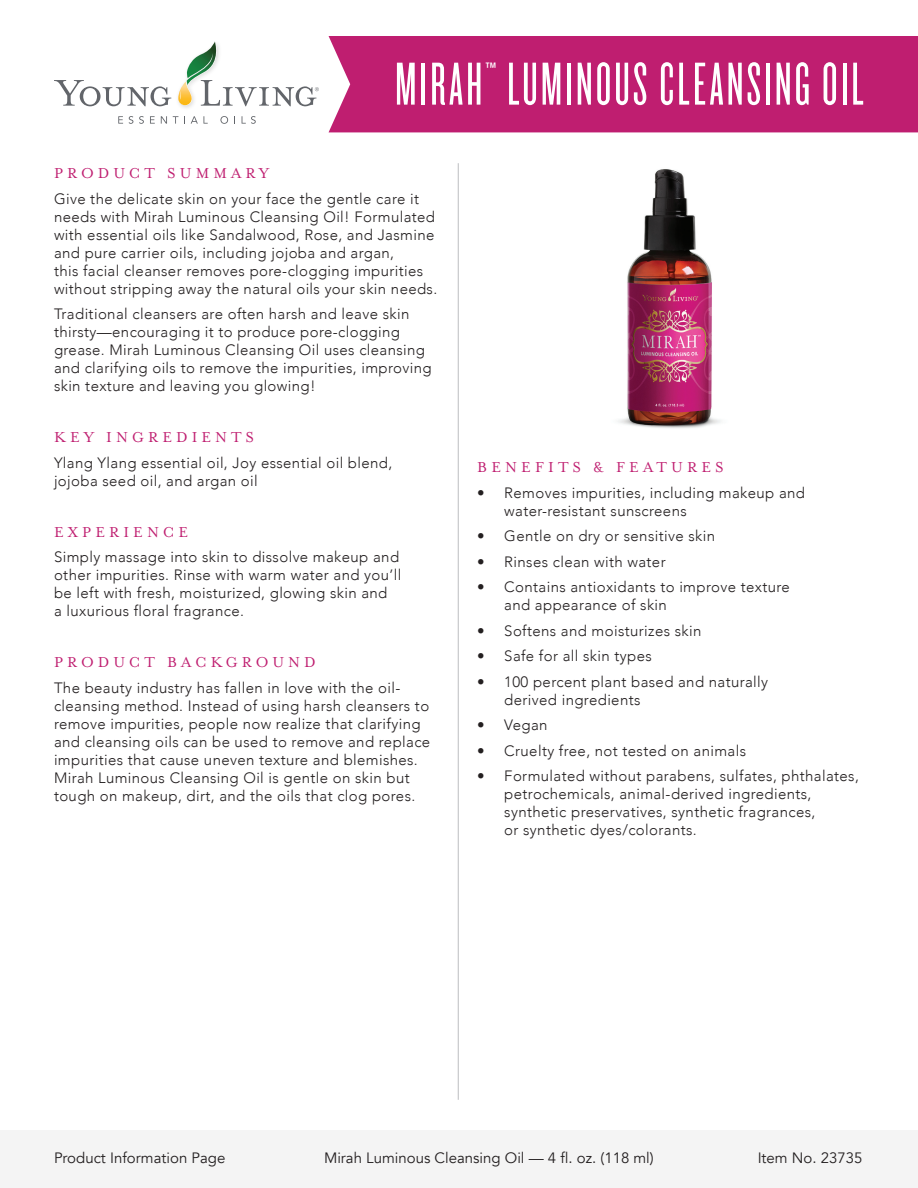
<style>
.page{position:relative;width:918px;height:1188px;background:#fff}
.page>*{position:absolute;margin:0;border:0;box-sizing:border-box;transform-origin:0 0}
.t1{font:63px "Knockout 26 Junior Flywght";letter-spacing:.05em;color:#fff}
.t2{font:16.5px "Mrs Eaves OT";letter-spacing:.25em;color:#bf1e70}
.t3{font:300 15px/18px "Avenir";letter-spacing:.025em;color:#231f20}
.t4{font:15px "Avenir";color:#231f20}
</style>
<div class="page">
<div style="left:0;top:1130px;width:918px;height:58px;background:#f4f4f4"></div>
<img style="left:181px;top:106px;width:10px;height:2px">
<svg style="left:118px;top:116px;width:5px;height:8px"></svg>
<svg style="left:129px;top:116px;width:4px;height:8px"></svg>
<svg style="left:139px;top:116px;width:5px;height:8px"></svg>
<svg style="left:150px;top:116px;width:5px;height:8px"></svg>
<svg style="left:161px;top:116px;width:6px;height:8px"></svg>
<svg style="left:173px;top:116px;width:5px;height:8px"></svg>
<svg style="left:191px;top:116px;width:17px;height:8px"></svg>
<svg style="left:220px;top:116px;width:8px;height:8px"></svg>
<svg style="left:242px;top:116px;width:14px;height:8px"></svg>
<svg style="left:54px;top:41px;width:265px;height:65px"></svg>
<div style="left:329px;top:36px;width:589px;height:96px;background:#bf1e70"></div>
<hr style="left:458px;top:163px;width:1px;height:937px;background:#bcbdc0">
<img style="left:618px;top:169px;width:103px;height:259px">
<h1 class="t1" style="left:395px;top:49px;width:470px">MIRAH<sup>™</sup> LUMINOUS CLEANSING OIL</h1>
<p class="t2" style="left:54px;top:164px;width:217px">PRODUCT SUMMARY</p>
<p class="t3" style="left:54px;top:190px;width:385px">Give the delicate skin on your face the gentle care it needs with Mirah Luminous Cleansing Oil! Formulated with essential oils like Sandalwood, Rose, and Jasmine and pure carrier oils, including jojoba and argan,<br>this facial cleanser removes pore-clogging impurities without stripping away the natural oils your skin needs.</p>
<p class="t3" style="left:54px;top:305px;width:379px">Traditional cleansers are often harsh and leave skin thirsty—encouraging it to produce pore-clogging grease. Mirah Luminous Cleansing Oil uses cleansing and clarifying oils to remove the impurities, improving skin texture and leaving you glowing!</p>
<p class="t2" style="left:54px;top:428px;width:202px">KEY INGREDIENTS</p>
<p class="t3" style="left:54px;top:454px;width:340px">Ylang Ylang essential oil, Joy essential oil blend, jojoba seed oil, and argan oil</p>
<p class="t2" style="left:54px;top:523px;width:136px">EXPERIENCE</p>
<p class="t3" style="left:54px;top:548px;width:349px">Simply massage into skin to dissolve makeup and other impurities. Rinse with warm water and you’ll be left with fresh, moisturized, glowing skin and<br>a luxurious floral fragrance.</p>
<p class="t2" style="left:54px;top:653px;width:263px">PRODUCT BACKGROUND</p>
<p class="t3" style="left:54px;top:679px;width:378px">The beauty industry has fallen in love with the oil&shy;cleansing method. Instead of using harsh cleansers to remove impurities, people now realize that clarifying and cleansing oils can be used to remove and replace impurities that cause uneven texture and blemishes.<br>Mirah Luminous Cleansing Oil is gentle on skin but tough on makeup, dirt, and the oils that clog pores.</p>
<p class="t2" style="left:477px;top:458px;width:248px">BENEFITS &amp; FEATURES</p>
<p class="t3" style="left:504px;top:484px;width:302px;text-indent:-27px">• Removes impurities, including makeup and water-resistant sunscreens</p>
<p class="t3" style="left:477px;top:527px;width:239px">• Gentle on dry or sensitive skin</p>
<p class="t3" style="left:477px;top:553px;width:190px">• Rinses clean with water</p>
<p class="t3" style="left:504px;top:578px;width:287px;text-indent:-27px">• Contains antioxidants to improve texture and appearance of skin</p>
<p class="t3" style="left:477px;top:622px;width:226px">• Softens and moisturizes skin</p>
<p class="t3" style="left:477px;top:647px;width:176px">• Safe for all skin types</p>
<p class="t3" style="left:504px;top:673px;width:265px;text-indent:-27px">• 100 percent plant based and naturally derived ingredients</p>
<p class="t3" style="left:477px;top:716px;width:72px">• Vegan</p>
<p class="t3" style="left:477px;top:742px;width:270px">• Cruelty free, not tested on animals</p>
<p class="t3" style="left:504px;top:767px;width:356px;text-indent:-27px">• Formulated without parabens, sulfates, phthalates, petrochemicals, animal-derived ingredients, synthetic preservatives, synthetic fragrances,<br>or synthetic dyes/colorants.</p>
<p class="t4" style="left:54px;top:1148px;width:173px">Product Information Page</p>
<p class="t4" style="left:324px;top:1148px;width:331px">Mirah Luminous Cleansing Oil — 4 fl. oz. (118 ml)</p>
<p class="t4" style="left:758px;top:1148px;width:106px">Item No. 23735</p>
</div>
